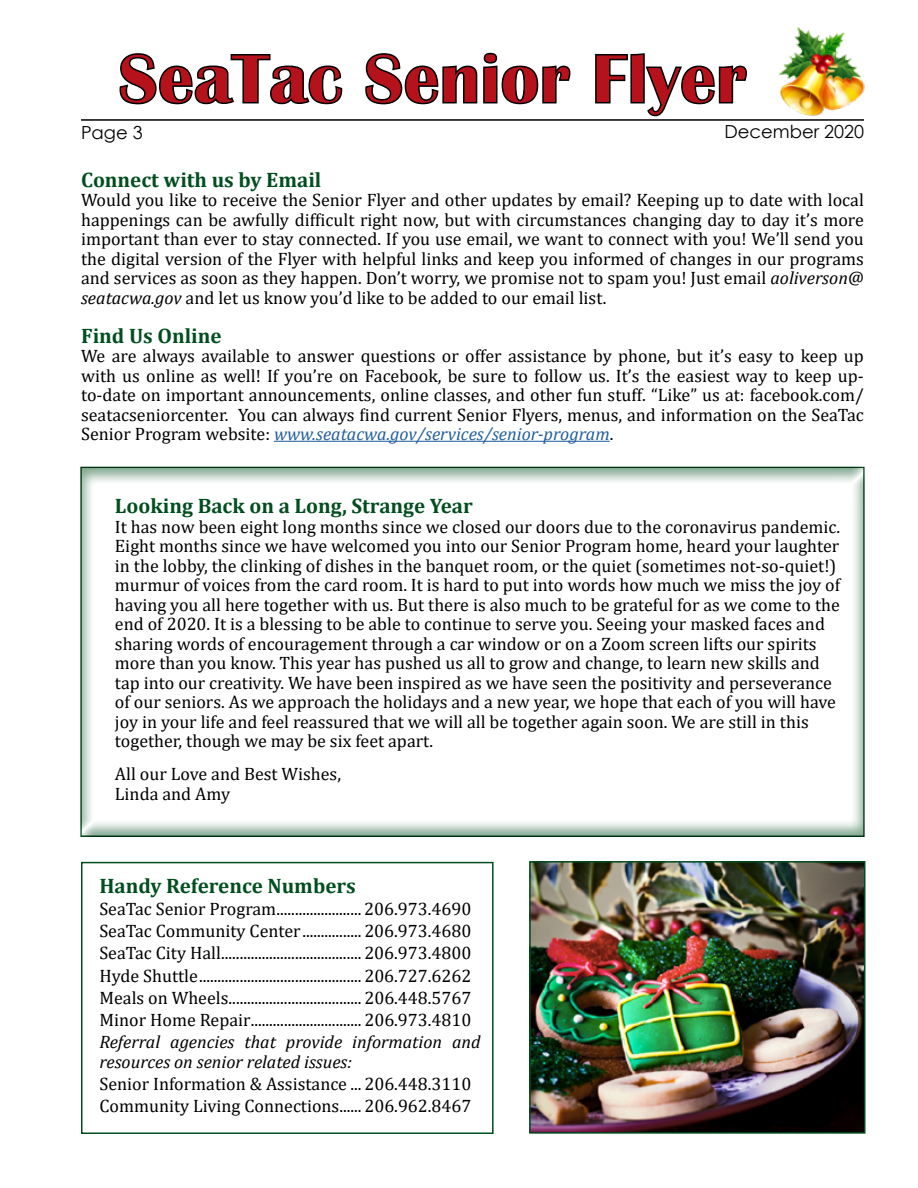
<style>
.page{position:relative;width:918px;height:1188px;background:#fff}
.page>*{position:absolute;margin:0;border:0;box-sizing:border-box;transform-origin:0 0}
.t1{font:700 21px "Cambria";color:#004e1e}
.t2{font:18px/19.5px "Cambria";color:#000}
.t3{font:italic 18px/19.5px "Cambria";color:#000}
.t4{font:18px "Century Gothic";color:#000}
.s1{font-style:italic}
.s2{font-style:italic;color:#215e9e}
</style>
<div class="page">
<div style="left:66px;top:456px;width:811px;height:382px;background:#004e1e;opacity:.5"></div>
<svg style="left:119px;top:52px;width:628px;height:65px"></svg>
<hr style="left:81px;top:119px;width:783px;height:2px;background:#000">
<img style="left:778px;top:27px;width:87px;height:89px">
<div style="left:81px;top:862px;width:413px;height:272px;border:2px solid #004e1e"></div>
<hr style="left:274px;top:441px;width:336px;height:1px;background:#215e9e">
<img style="left:532px;top:864px;width:331px;height:267px">
<div style="left:529px;top:861px;width:337px;height:273px;border:2px solid #004e1e"></div>
<p class="t4" style="left:81px;top:120px;width:63px">Page 3</p>
<p class="t4" style="left:724px;top:119px;width:141px">December 2020</p>
<p class="t1" style="left:81px;top:165px;width:242px">Connect with us by Email</p>
<p class="t2" style="left:81px;top:191px;width:784px;text-align:justify">Would you like to receive the Senior Flyer and other updates by email? Keeping up to date with local happenings can be awfully difficult right now, but with circumstances changing day to day it’s more important than ever to stay connected. If you use email, we want to connect with you! We’ll send you the digital version of the Flyer with helpful links and keep you informed of changes in our programs and services as soon as they happen. Don’t worry, we promise not to spam you! Just email <span class="s1">aoliverson@ seatacwa.gov</span> and let us know you’d like to be added to our email list.</p>
<p class="t1" style="left:81px;top:321px;width:142px">Find Us Online</p>
<p class="t2" style="left:81px;top:346px;width:784px;text-align:justify">We are always available to answer questions or offer assistance by phone, but it’s easy to keep up with us online as well! If you’re on Facebook, be sure to follow us. It’s the easiest way to keep up&shy;to-date on important announcements, online classes, and other fun stuff. “Like” us at: facebook.com/ seatacseniorcenter. You can always find current Senior Flyers, menus, and information on the SeaTac Senior Program website: <span class="s2">www.seatacwa.gov/services/senior-program</span>.</p>
<p class="t1" style="left:115px;top:491px;width:359px">Looking Back on a Long, Strange Year</p>
<p class="t2" style="left:115px;top:517px;width:727px">It has now been eight long months since we closed our doors due to the coronavirus pandemic.<br>Eight months since we have welcomed you into our Senior Program home, heard your laughter in the lobby, the clinking of dishes in the banquet room, or the quiet (sometimes not-so-quiet!) murmur of voices from the card room. It is hard to put into words how much we miss the joy of having you all here together with us. But there is also much to be grateful for as we come to the end of 2020. It is a blessing to be able to continue to serve you. Seeing your masked faces and sharing words of encouragement through a car window or on a Zoom screen lifts our spirits more than you know. This year has pushed us all to grow and change, to learn new skills and tap into our creativity. We have been inspired as we have seen the positivity and perseverance of our seniors. As we approach the holidays and a new year, we hope that each of you will have joy in your life and feel reassured that we will all be together again soon. We are still in this together, though we may be six feet apart.</p>
<p class="t2" style="left:115px;top:764px;width:228px">All our Love and Best Wishes,<br>Linda and Amy</p>
<p class="t1" style="left:99px;top:871px;width:258px">Handy Reference Numbers</p>
<p class="t2" style="left:99px;top:898px;width:374px;line-height:22.2px;text-align:justify">SeaTac Senior Program....................... 206.973.4690<br>SeaTac Community Center................ 206.973.4680<br>SeaTac City Hall...................................... 206.973.4800<br>Hyde Shuttle............................................ 206.727.6262<br>Meals on Wheels.................................... 206.448.5767<br>Minor Home Repair.............................. 206.973.4810</p>
<p class="t3" style="left:99px;top:1031px;width:383px">Referral agencies that provide information and resources on senior related issues:</p>
<p class="t2" style="left:99px;top:1072px;width:374px;line-height:22.2px">Senior Information &amp; Assistance ... 206.448.3110<br>Community Living Connections...... 206.962.8467</p>
</div>
